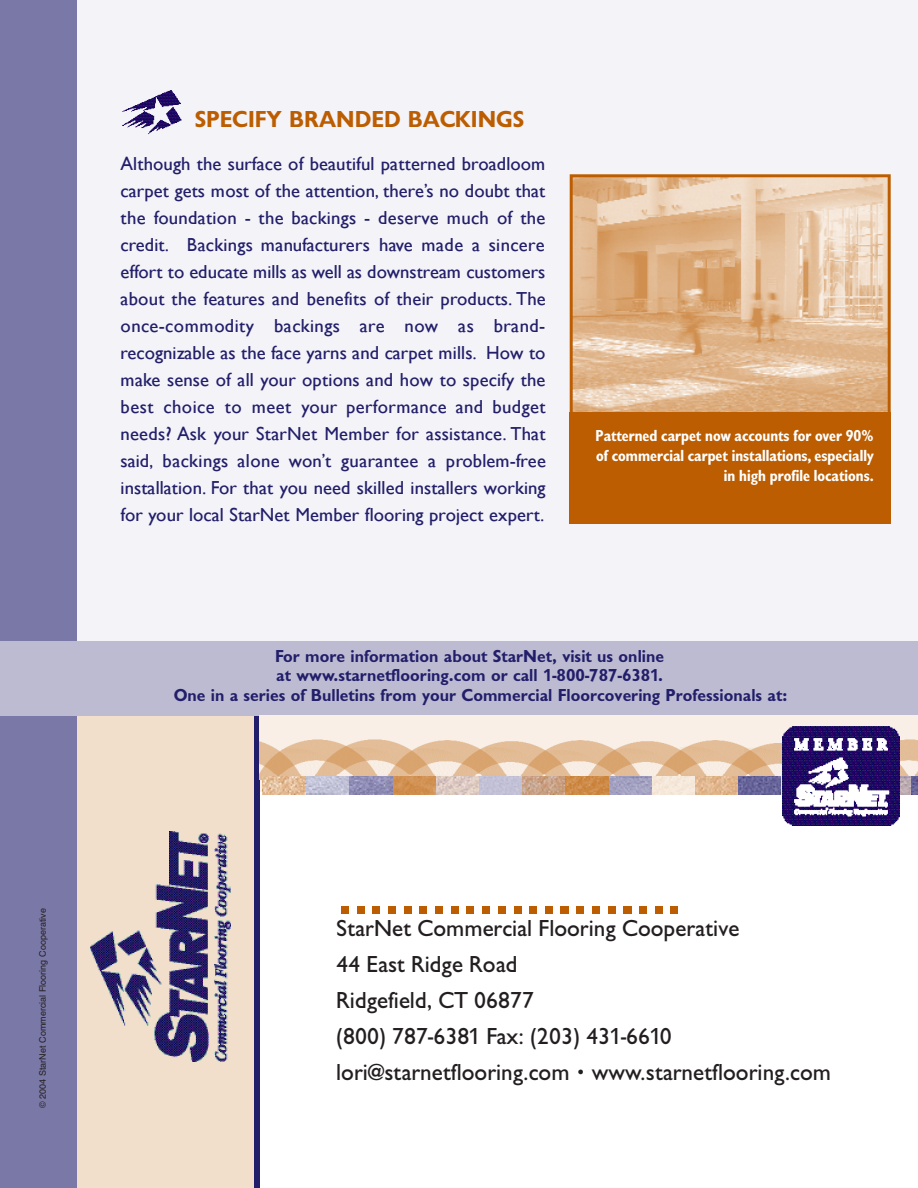
<style>
.page{position:relative;width:918px;height:1188px;background:#fff}
.page>*{position:absolute;margin:0;border:0;box-sizing:border-box;transform-origin:0 0}
.t1{font:24px/36px "Gill Sans Mdm";color:#231f20}
.t2{font:24px "Gill Sans Bld+ZUHHGM";color:#bb5d00}
.t3{font:18.75px/27px "Gill Sans+T42+EIVUJL";color:#221e6a;text-align:justify}
.t4{font:18px "Gill Sans Bld+ZUHHGM";color:#221e6a}
.t5{font:16.5px/19.8px "Gill Sans Bld Cnd+QIUAFS";color:#fff;text-align:right}
.t6{font:9px "Helvetica";color:#231f20}
</style>
<div class="page">
<div style="left:0;top:0;width:918px;height:653px;background:#f4f4f8"></div>
<div style="left:19px;top:716px;width:236px;height:472px;background:#f1dfcc"></div>
<img style="left:91px;top:832px;width:139px;height:229px">
<div style="left:514px;top:907px;width:8px;height:7px;background:#bb5d00"></div>
<div style="left:530px;top:907px;width:7px;height:7px;background:#bb5d00"></div>
<div style="left:545px;top:907px;width:8px;height:7px;background:#bb5d00"></div>
<div style="left:561px;top:907px;width:8px;height:7px;background:#bb5d00"></div>
<div style="left:577px;top:907px;width:7px;height:7px;background:#bb5d00"></div>
<div style="left:592px;top:907px;width:8px;height:7px;background:#bb5d00"></div>
<div style="left:608px;top:907px;width:8px;height:7px;background:#bb5d00"></div>
<div style="left:623px;top:907px;width:9px;height:7px;background:#bb5d00"></div>
<div style="left:639px;top:907px;width:8px;height:7px;background:#bb5d00"></div>
<div style="left:655px;top:907px;width:8px;height:7px;background:#bb5d00"></div>
<div style="left:670px;top:907px;width:8px;height:7px;background:#bb5d00"></div>
<div style="left:341px;top:906px;width:8px;height:8px;background:#bb5d00"></div>
<div style="left:357px;top:906px;width:7px;height:8px;background:#bb5d00"></div>
<div style="left:373px;top:906px;width:7px;height:8px;background:#bb5d00"></div>
<div style="left:388px;top:906px;width:8px;height:8px;background:#bb5d00"></div>
<div style="left:404px;top:906px;width:8px;height:8px;background:#bb5d00"></div>
<div style="left:419px;top:906px;width:8px;height:8px;background:#bb5d00"></div>
<div style="left:435px;top:906px;width:8px;height:8px;background:#bb5d00"></div>
<div style="left:451px;top:906px;width:8px;height:8px;background:#bb5d00"></div>
<div style="left:466px;top:906px;width:8px;height:8px;background:#bb5d00"></div>
<div style="left:482px;top:906px;width:8px;height:8px;background:#bb5d00"></div>
<div style="left:498px;top:906px;width:8px;height:8px;background:#bb5d00"></div>
<div style="left:0;top:0;width:77px;height:1188px;background:#7a78a6"></div>
<div style="left:254px;top:714px;width:6px;height:474px;background:#221e6a"></div>
<div style="left:0;top:641px;width:918px;height:75px;background:#bdbbd2"></div>
<img style="left:122px;top:90px;width:60px;height:45px">
<svg style="left:570px;top:174px;width:321px;height:238px;background:#e2ba93"></svg>
<div style="left:570px;top:412px;width:321px;height:111px;background:#bb5d00"></div>
<img style="left:260px;top:716px;width:658px;height:63px">
<img style="left:262px;top:776px;width:656px;height:19px">
<svg style="left:899px;top:776px;width:11px;height:19px"></svg>
<div style="left:781px;top:776px;width:43px;height:19px;background:#e1e0eb"></div>
<svg style="left:738px;top:776px;width:43px;height:19px"></svg>
<svg style="left:694px;top:776px;width:44px;height:19px"></svg>
<div style="left:651px;top:776px;width:43px;height:19px;background:#f5e8da"></div>
<svg style="left:608px;top:776px;width:43px;height:19px"></svg>
<svg style="left:565px;top:776px;width:43px;height:19px"></svg>
<svg style="left:522px;top:776px;width:43px;height:19px"></svg>
<div style="left:478px;top:776px;width:44px;height:19px;background:#c2c1d7"></div>
<svg style="left:435px;top:776px;width:43px;height:19px"></svg>
<svg style="left:392px;top:776px;width:43px;height:19px"></svg>
<svg style="left:349px;top:776px;width:43px;height:19px"></svg>
<img style="left:782px;top:727px;width:117px;height:99px">
<p class="t2" style="left:195px;top:105px;width:331px">SPECIFY BRANDED BACKINGS</p>
<p class="t3" style="left:121px;top:153px;width:427px">Although the surface of beautiful patterned broadloom carpet gets most of the attention, there’s no doubt that the foundation - the backings - deserve much of the credit. Backings manufacturers have made a sincere effort to educate mills as well as downstream customers about the features and benefits of their products. The once-commodity backings are now as brand&shy;recognizable as the face yarns and carpet mills. How to make sense of all your options and how to specify the best choice to meet your performance and budget needs? Ask your StarNet Member for assistance. That said, backings alone won’t guarantee a problem-free installation. For that you need skilled installers working for your local StarNet Member flooring project expert.</p>
<p class="t5" style="left:595px;top:428px;width:280px">Patterned carpet now accounts for over 90% of commercial carpet installations, especially in high profile locations.</p>
<p class="t4" style="left:275px;top:645px;width:391px">For more information about StarNet, visit us online</p>
<p class="t4" style="left:276px;top:665px;width:388px">at www.starnetflooring.com or call 1-800-787-6381.</p>
<p class="t4" style="left:174px;top:684px;width:615px">One in a series of Bulletins from your Commercial Floorcovering Professionals at:</p>
<p class="t6" style="left:39px;top:1108px;width:201px;rotate:-90deg">© 2004 StarNet Commercial Flooring Cooperative</p>
<p class="t1" style="left:336px;top:913px;width:496px">StarNet Commercial Flooring Cooperative<br>44 East Ridge Road<br>Ridgefield, CT 06877<br>(800) 787-6381 Fax: (203) 431-6610 lori@starnetflooring.com • www.starnetflooring.com</p>
</div>
